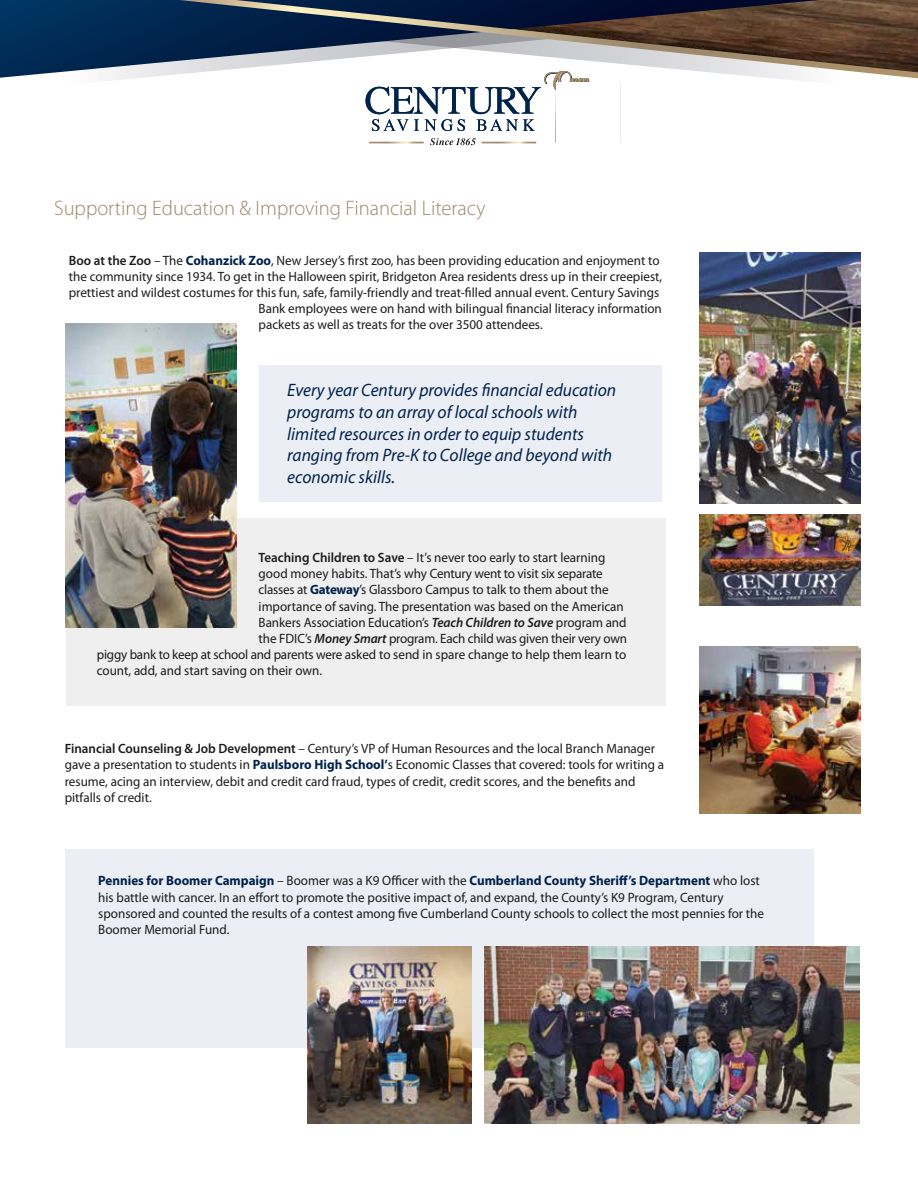
<style>
.page{position:relative;width:918px;height:1188px;background:#fff}
.page>*{position:absolute;margin:0;border:0;box-sizing:border-box;transform-origin:0 0}
.t1{font:300 21px "Myriad Pro";color:#9a876b}
.t2{font:italic 18px/21.6px "Myriad Pro";color:#00234b}
.t3{font:13.5px/16.2px "Myriad Pro";color:#1c1c1a}
.s1{font-weight:600}
.s2{font-weight:700;color:#00234b}
.s3{font-weight:600;font-style:italic}
</style>
<div class="page">
<div style="left:259px;top:365px;width:403px;height:136px;background:#eceef5"></div>
<div style="left:66px;top:519px;width:600px;height:187px;background:#efeff0"></div>
<div style="left:65px;top:849px;width:748px;height:198px;background:#eceef5"></div>
<svg style="left:0;top:0;width:179px;height:78px;background:#1b4166"></svg>
<svg style="left:179px;top:0;width:739px;height:78px;background:#615f63"></svg>
<svg style="left:366px;top:47px;width:254px;height:98px"></svg>
<div style="left:556px;top:82px;width:64px;height:61px;background:#fff"></div>
<img style="left:66px;top:324px;width:170px;height:303px">
<img style="left:700px;top:252px;width:160px;height:251px">
<img style="left:699px;top:514px;width:161px;height:91px">
<img style="left:699px;top:647px;width:161px;height:166px">
<img style="left:307px;top:947px;width:164px;height:177px">
<img style="left:485px;top:947px;width:375px;height:177px">
<h3 class="t1" style="left:54px;top:197px;width:433px">Supporting Education &amp; Improving Financial Literacy</h3>
<p class="t3" style="left:69px;top:252px;width:595px"><span class="s1">Boo at the Zoo</span> – The <span class="s2">Cohanzick Zoo</span>, New Jersey’s first zoo, has been providing education and enjoyment to the community since 1934. To get in the Halloween spirit, Bridgeton Area residents dress up in their creepiest, prettiest and wildest costumes for this fun, safe, family-friendly and treat-filled annual event. Century Savings</p>
<p class="t3" style="left:259px;top:301px;width:405px">Bank employees were on hand with bilingual financial literacy information packets as well as treats for the over 3500 attendees.</p>
<h4 class="t2" style="left:287px;top:380px;width:330px">Every year Century provides financial education programs to an array of local schools with limited resources in order to equip students ranging from Pre-K to College and beyond with economic skills.</h4>
<p class="t3" style="left:259px;top:550px;width:370px"><span class="s1">Teaching Children to Save</span> – It’s never too early to start learning good money habits. That’s why Century went to visit six separate classes at <span class="s2">Gateway</span>’s Glassboro Campus to talk to them about the importance of saving. The presentation was based on the American Bankers Association Education’s <span class="s3">Teach Children to Save</span> program and the FDIC’s <span class="s3">Money Smart</span> program. Each child was given their very own</p>
<p class="t3" style="left:97px;top:647px;width:531px">piggy bank to keep at school and parents were asked to send in spare change to help them learn to</p>
<p class="t3" style="left:97px;top:663px;width:227px">count, add, and start saving on their own.</p>
<p class="t3" style="left:65px;top:741px;width:601px"><span class="s1">Financial Counseling &amp; Job Development</span> – Century’s VP of Human Resources and the local Branch Manager gave a presentation to students in <span class="s2">Paulsboro High School’</span>s Economic Classes that covered: tools for writing a resume, acing an interview, debit and credit card fraud, types of credit, credit scores, and the benefits and pitfalls of credit.</p>
<p class="t3" style="left:98px;top:873px;width:667px"><span class="s2">Pennies for Boomer Campaign</span> – Boomer was a K9 Oÿcer with the <span class="s2">Cumberland County Sheri˜’s Department</span> who lost his battle with cancer. In an e˛ort to promote the positive impact of, and expand, the County’s K9 Program, Century sponsored and counted the results of a contest among five Cumberland County schools to collect the most pennies for the Boomer Memorial Fund.</p>
</div>
